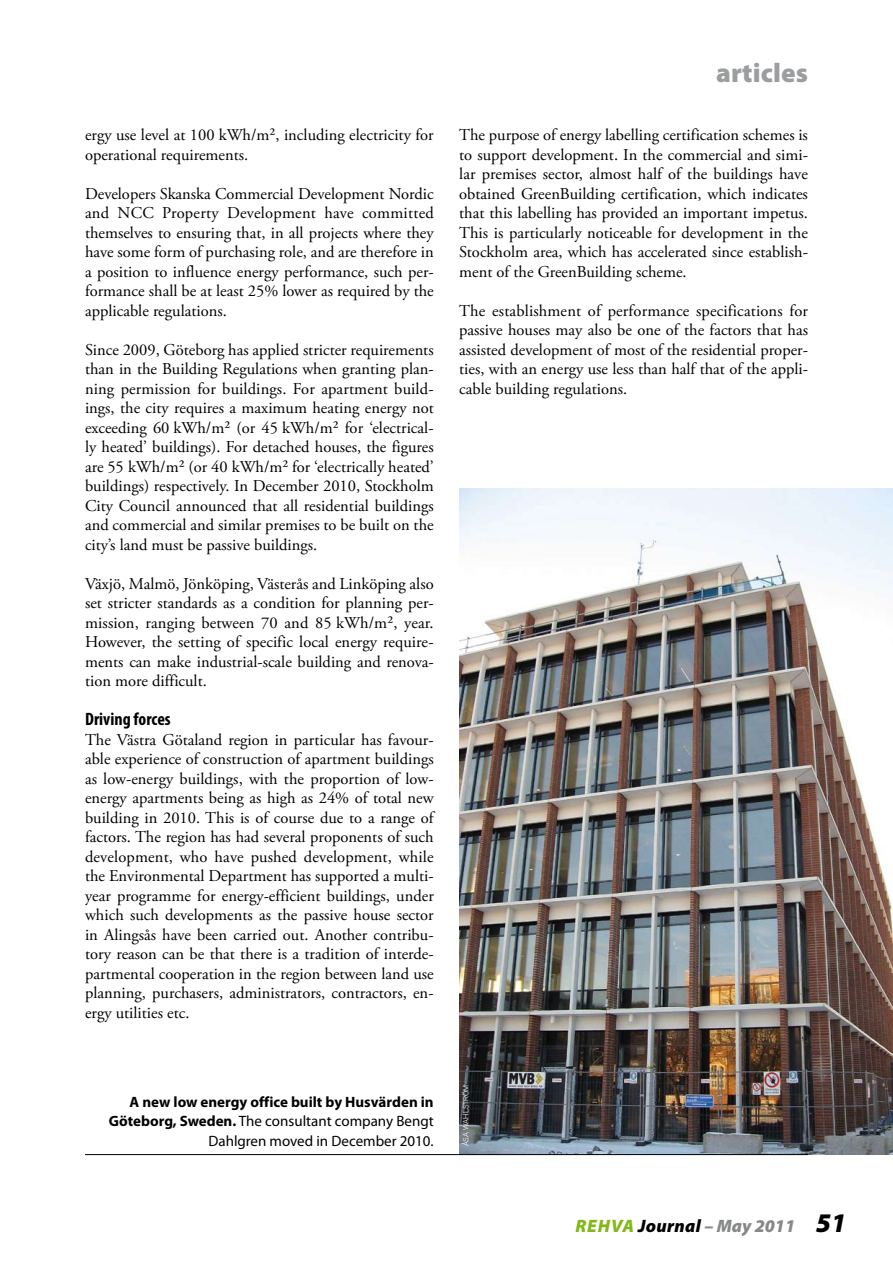
<style>
.page{position:relative;width:893px;height:1263px;background:#fff}
.page>*{position:absolute;margin:0;border:0;box-sizing:border-box;transform-origin:0 0}
.t1{font:900 27px "Myriad Pro";letter-spacing:.005em;color:#9c9d9f}
.t2{font:italic 900 18px "Myriad Pro";letter-spacing:.015em;color:#878889}
.t3{font:700 condensed 18px "Myriad Pro";color:#000}
.t4{font:16.5px/19.5px "Adobe Garamond Pro";color:#000;text-align:justify}
.t5{font:700 15px/19.5px "Myriad Pro";color:#000;text-align:right}
.t6{font:300 7.5px "Akzidenz Grotesk BE";color:#fff}
.s1{font-weight:400}
.s2{color:#83b819}
.s3{color:#000}
.s4{font-size:27px;color:#000}
</style>
<div class="page">
<img style="left:459px;top:489px;width:434px;height:665px">
<hr style="left:85px;top:1154px;width:723px;height:1px;background:#000">
<p class="t4" style="left:85px;top:126px;width:350px">ergy use level at 100 kWh/m², including electricity for operational requirements.</p>
<p class="t4" style="left:85px;top:184px;width:350px">Developers Skanska Commercial Development Nordic and NCC Property Development have committed themselves to ensuring that, in all projects where they have some form of purchasing role, and are therefore in a position to influence energy performance, such per&shy;formance shall be at least 25% lower as required by the applicable regulations.</p>
<p class="t4" style="left:85px;top:340px;width:350px">Since 2009, Göteborg has applied stricter requirements than in the Building Regulations when granting plan&shy;ning permission for buildings. For apartment build&shy;ings, the city requires a maximum heating energy not exceeding 60 kWh/m² (or 45 kWh/m² for ‘electrical&shy;ly heated’ buildings). For detached houses, the figures are 55 kWh/m² (or 40 kWh/m² for ‘electrically heated’ buildings) respectively. In December 2010, Stockholm City Council announced that all residential buildings and commercial and similar premises to be built on the city’s land must be passive buildings.</p>
<p class="t4" style="left:85px;top:574px;width:350px">Växjö, Malmö, Jönköping, Västerås and Linköping also set stricter standards as a condition for planning per&shy;mission, ranging between 70 and 85 kWh/m², year.<br>However, the setting of specific local energy require&shy;ments can make industrial-scale building and renova&shy;tion more difficult.</p>
<p class="t3" style="left:85px;top:708px;width:87px">Driving forces</p>
<p class="t4" style="left:85px;top:730px;width:350px">The Västra Götaland region in particular has favour&shy;able experience of construction of apartment buildings as low-energy buildings, with the proportion of low&shy;energy apartments being as high as 24% of total new building in 2010. This is of course due to a range of factors. The region has had several proponents of such development, who have pushed development, while the Environmental Department has supported a multi&shy;year programme for energy-efficient buildings, under which such developments as the passive house sector in Alingsås have been carried out. Another contribu&shy;tory reason can be that there is a tradition of interde&shy;partmental cooperation in the region between land use planning, purchasers, administrators, contractors, en&shy;ergy utilities etc.</p>
<h1 class="t1" style="left:716px;top:54px;width:93px">articles</h1>
<p class="t4" style="left:459px;top:126px;width:350px">The purpose of energy labelling certification schemes is to support development. In the commercial and simi&shy;lar premises sector, almost half of the buildings have obtained GreenBuilding certification, which indicates that this labelling has provided an important impetus.<br>This is particularly noticeable for development in the Stockholm area, which has accelerated since establish&shy;ment of the GreenBuilding scheme.</p>
<p class="t4" style="left:459px;top:301px;width:350px">The establishment of performance specifications for passive houses may also be one of the factors that has assisted development of most of the residential proper&shy;ties, with an energy use less than half that of the appli&shy;cable building regulations.</p>
<p class="t5" style="left:109px;top:1091px;width:326px">A new low energy office built by Husvärden in<br>Göteborg, Sweden. <span class="s1">The consultant company Bengt<br>Dahlgren moved in December 2010.</span></p>
<p class="t6" style="left:462px;top:1146px;width:63px;rotate:-90deg">Åsa Wahlström</p>
<p class="t2" style="left:575px;top:1214px;width:272px"><span class="s2">REHVA</span> <span class="s3">Journal</span> – May 2011 <span class="s4">51</span></p>
</div>
